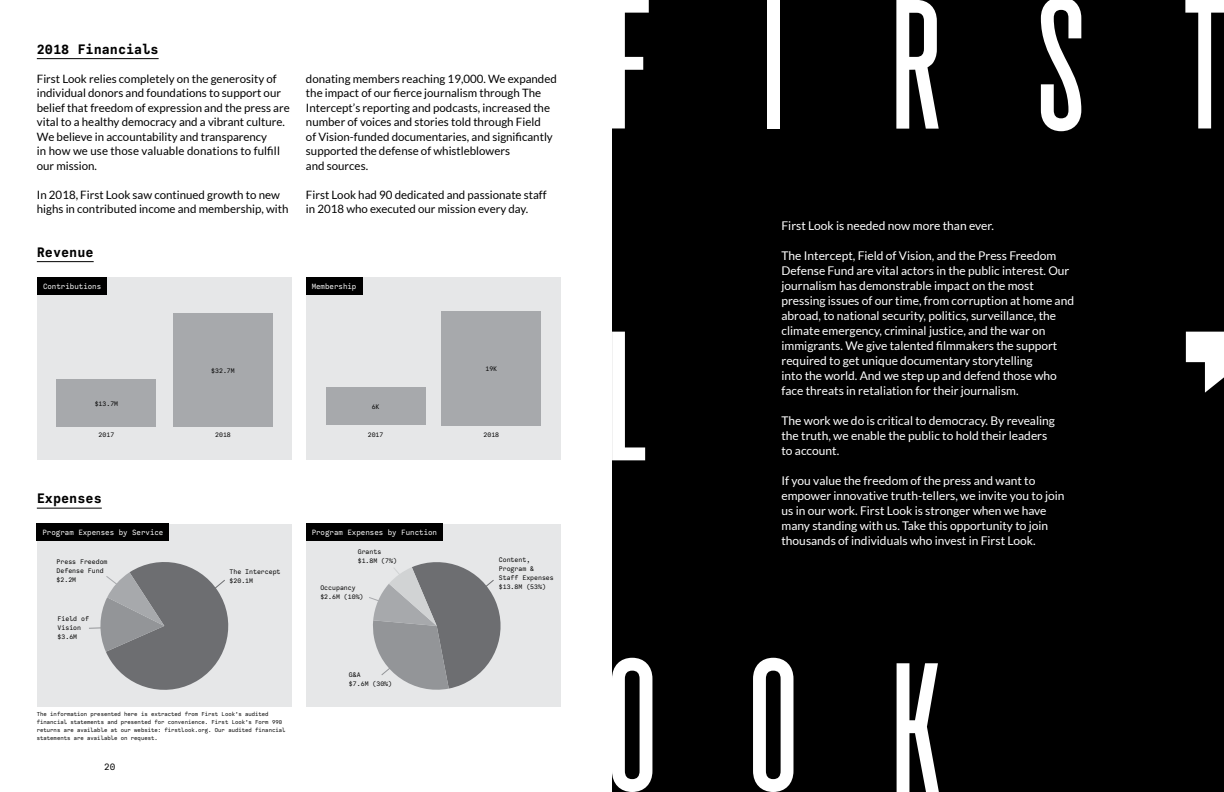
<style>
.page{position:relative;width:1224px;height:792px;background:#fff}
.page>*{position:absolute;margin:0;border:0;box-sizing:border-box;transform-origin:0 0}
.t1{font:700 14.5px "Calling Code";color:#000}
.t2{font:12px/15px "Lato";color:#fff}
.t3{font:11.5px/14.5px "Lato";color:#000}
.t4{font:10px "Calling Code";color:#000}
.t5{font:8px "Calling Code";color:#fff}
.t6{font:7px/9px "Calling Code";color:#000}
.t7{font:6px/8px "Calling Code";color:#000}
</style>
<div class="page">
<div style="left:612px;top:0;width:612px;height:792px;background:#000"></div>
<hr style="left:37px;top:58px;width:122px;height:1px;background:#000">
<svg style="left:897px;top:663px;width:42px;height:129px"></svg>
<svg style="left:753px;top:658px;width:40px;height:134px"></svg>
<svg style="left:612px;top:658px;width:40px;height:134px"></svg>
<svg style="left:896px;top:0;width:43px;height:129px"></svg>
<svg style="left:612px;top:0;width:37px;height:128px"></svg>
<div style="left:768px;top:0;width:12px;height:128px;background:#fff"></div>
<svg style="left:1185px;top:0;width:39px;height:128px"></svg>
<svg style="left:1041px;top:0;width:40px;height:131px"></svg>
<svg style="left:612px;top:332px;width:33px;height:128px"></svg>
<svg style="left:1186px;top:332px;width:38px;height:61px"></svg>
<div style="left:37px;top:277px;width:255px;height:183px;background:#e6e7e8"></div>
<div style="left:306px;top:277px;width:255px;height:183px;background:#e6e7e8"></div>
<hr style="left:37px;top:261px;width:57px;height:1px;background:#000">
<div style="left:306px;top:277px;width:56px;height:17px;background:#000"></div>
<div style="left:37px;top:277px;width:70px;height:17px;background:#000"></div>
<div style="left:57px;top:379px;width:99px;height:48px;background:#a7a9ac"></div>
<div style="left:173px;top:313px;width:100px;height:114px;background:#a7a9ac"></div>
<div style="left:326px;top:388px;width:99px;height:37px;background:#a7a9ac"></div>
<div style="left:442px;top:311px;width:99px;height:114px;background:#a7a9ac"></div>
<hr style="left:37px;top:508px;width:65px;height:1px;background:#000">
<div style="left:306px;top:524px;width:255px;height:182px;background:#e6e7e8"></div>
<div style="left:306px;top:524px;width:137px;height:17px;background:#000"></div>
<svg style="left:369px;top:562px;width:132px;height:128px"></svg>
<div style="left:37px;top:524px;width:255px;height:182px;background:#e6e7e8"></div>
<div style="left:37px;top:524px;width:132px;height:17px;background:#000"></div>
<svg style="left:89px;top:562px;width:140px;height:128px"></svg>
<p class="t1" style="left:37px;top:40px;width:123px">2018 Financials</p>
<p class="t3" style="left:37px;top:71px;width:254px">First Look relies completely on the generosity of individual donors and foundations to support our belief that freedom of expression and the press are vital to a healthy democracy and a vibrant culture.<br>We believe in accountability and transparency<br>in how we use those valuable donations to fulfill our mission.</p>
<p class="t3" style="left:37px;top:187px;width:253px">In 2018, First Look saw continued growth to new highs in contributed income and membership, with</p>
<p class="t3" style="left:306px;top:71px;width:252px">donating members reaching 19,000. We expanded the impact of our fierce journalism through The Intercept’s reporting and podcasts, increased the number of voices and stories told through Field<br>of Vision-funded documentaries, and significantly supported the defense of whistleblowers<br>and sources.</p>
<p class="t3" style="left:306px;top:187px;width:242px">First Look had 90 dedicated and passionate staff in 2018 who executed our mission every day.</p>
<p class="t1" style="left:37px;top:243px;width:58px">Revenue</p>
<p class="t5" style="left:43px;top:281px;width:60px">Contributions</p>
<p class="t5" style="left:312px;top:281px;width:46px">Membership</p>
<p class="t6" style="left:95px;top:399px;width:25px">$13.7M</p>
<p class="t6" style="left:99px;top:430px;width:17px">2017</p>
<p class="t1" style="left:37px;top:489px;width:66px">Expenses</p>
<p class="t6" style="left:211px;top:366px;width:25px">$32.7M</p>
<p class="t6" style="left:372px;top:402px;width:9px">6K</p>
<p class="t6" style="left:215px;top:430px;width:17px">2018</p>
<p class="t6" style="left:368px;top:430px;width:17px">2017</p>
<p class="t5" style="left:43px;top:528px;width:122px">Program Expenses by Service</p>
<p class="t6" style="left:57px;top:557px;width:52px">Press Freedom<br>Defense Fund $2.2M</p>
<p class="t6" style="left:230px;top:567px;width:52px">The Intercept $20.1M</p>
<p class="t6" style="left:58px;top:614px;width:33px">Field of<br>Vision $3.6M</p>
<p class="t7" style="left:37px;top:710px;width:250px">The information presented here is extracted from First Look’s audited financial statements and presented for convenience. First Look’s Form 990 returns are available at our website: firstlook.org. Our audited financial statements are available on request.</p>
<p class="t4" style="left:104px;top:761px;width:13px">20</p>
<p class="t5" style="left:312px;top:528px;width:127px">Program Expenses by Function</p>
<p class="t6" style="left:358px;top:547px;width:41px">Grants $1.8M (7%)</p>
<p class="t6" style="left:320px;top:584px;width:45px">Occupancy $2.6M (10%)</p>
<p class="t6" style="left:349px;top:670px;width:45px">G&amp;A<br>$7.6M (30%)</p>
<p class="t6" style="left:485px;top:364px;width:13px">19K</p>
<p class="t6" style="left:484px;top:430px;width:17px">2018</p>
<p class="t6" style="left:499px;top:555px;width:56px">Content,<br>Program &amp;<br>Staff Expenses $13.8M (53%)</p>
<p class="t2" style="left:782px;top:218px;width:214px">First Look is needed now more than ever.</p>
<p class="t2" style="left:782px;top:248px;width:294px">The Intercept, Field of Vision, and the Press Freedom Defense Fund are vital actors in the public interest. Our journalism has demonstrable impact on the most pressing issues of our time, from corruption at home and abroad, to national security, politics, surveillance, the climate emergency, criminal justice, and the war on immigrants. We give talented filmmakers the support required to get unique documentary storytelling<br>into the world. And we step up and defend those who face threats in retaliation for their journalism.</p>
<p class="t2" style="left:782px;top:413px;width:275px">The work we do is critical to democracy. By revealing the truth, we enable the public to hold their leaders to account.</p>
<p class="t2" style="left:782px;top:473px;width:284px">If you value the freedom of the press and want to empower innovative truth-tellers, we invite you to join us in our work. First Look is stronger when we have many standing with us. Take this opportunity to join thousands of individuals who invest in First Look.</p>
</div>
